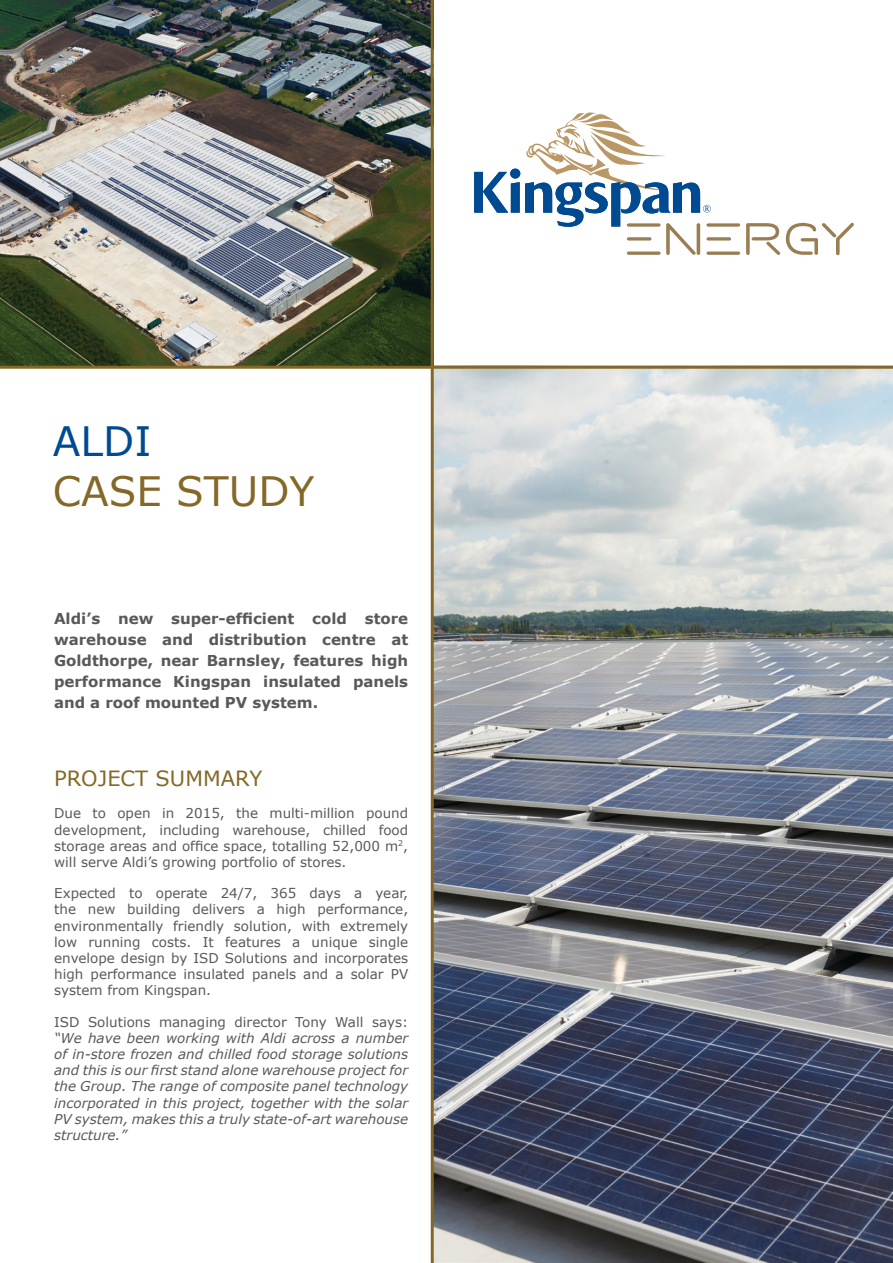
<style>
.page{position:relative;width:893px;height:1263px;background:#fff}
.page>*{position:absolute;margin:0;border:0;box-sizing:border-box;transform-origin:0 0}
.t1{font:40.5px "Verdana";color:#846827}
.t2{font:40.5px "Verdana";color:#004a91}
.t3{font:21px "Verdana";color:#846827}
.t4{font:700 15px/21px "Verdana";color:#58595b;text-align:justify}
.t5{font:13.5px/16.2px "Verdana";color:#58595b;text-align:justify}
.t6{font:italic 13.5px/16.2px "Verdana";color:#58595b;text-align:justify}
.s1{font-style:normal}
</style>
<div class="page">
<img style="left:434px;top:369px;width:459px;height:894px">
<img style="left:0;top:0;width:431px;height:366px">
<svg style="left:474px;top:112px;width:237px;height:143px"></svg>
<hr style="left:697px;top:223px;width:3px;height:32px;background:#9a7e53;border-radius:2px">
<svg style="left:706px;top:223px;width:34px;height:4px"></svg>
<svg style="left:706px;top:237px;width:25px;height:4px"></svg>
<svg style="left:706px;top:251px;width:34px;height:4px"></svg>
<svg style="left:627px;top:223px;width:34px;height:4px"></svg>
<svg style="left:627px;top:237px;width:24px;height:4px"></svg>
<svg style="left:627px;top:251px;width:34px;height:4px"></svg>
<svg style="left:746px;top:223px;width:34px;height:32px"></svg>
<svg style="left:786px;top:223px;width:68px;height:32px"></svg>
<hr style="left:431px;top:0;width:3px;height:1263px;background:#846827">
<hr style="left:0;top:366px;width:893px;height:3px;background:#846827">
<p class="t2" style="left:53px;top:416px;width:100px">ALDI</p>
<p class="t1" style="left:53px;top:465px;width:263px">CASE STUDY</p>
<p class="t4" style="left:54px;top:607px;width:356px">Aldi’s new super-efficient cold store warehouse and distribution centre at Goldthorpe, near Barnsley, features high performance Kingspan insulated panels and a roof mounted PV system.</p>
<p class="t3" style="left:54px;top:765px;width:210px">PROJECT SUMMARY</p>
<p class="t5" style="left:54px;top:805px;width:355px">Due to open in 2015, the multi-million pound development, including warehouse, chilled food storage areas and office space, totalling 52,000 m<sup>2</sup>, will serve Aldi’s growing portfolio of stores.</p>
<p class="t5" style="left:54px;top:885px;width:356px">Expected to operate 24/7, 365 days a year, the new building delivers a high performance, environmentally friendly solution, with extremely low running costs. It features a unique single envelope design by ISD Solutions and incorporates high performance insulated panels and a solar PV system from Kingspan.</p>
<p class="t6" style="left:54px;top:1013px;width:355px"><span class="s1">ISD Solutions managing director Tony Wall says: </span>“We have been working with Aldi across a number of in-store frozen and chilled food storage solutions and this is our first stand alone warehouse project for the Group. The range of composite panel technology incorporated in this project, together with the solar PV system, makes this a truly state-of-art warehouse structure.”</p>
</div>
